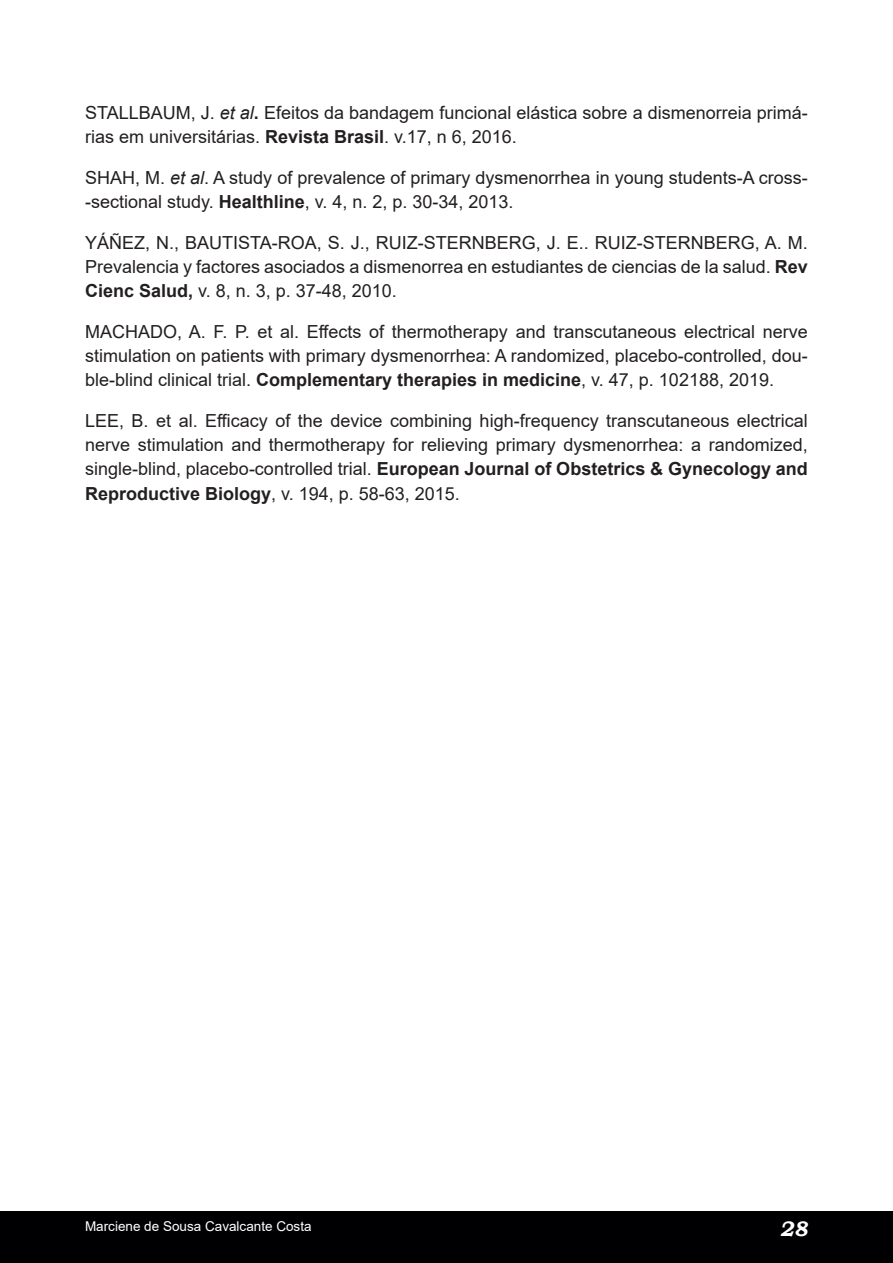
<style>
.page{position:relative;width:893px;height:1263px;background:#fff}
.page>*{position:absolute;margin:0;border:0;box-sizing:border-box;transform-origin:0 0}
.t1{font:italic 700 21px "Bookman Old Style";color:#fff}
.REFERÊNCIAS{font:18px/24px "Arial";color:#231f20;text-align:justify}
.t2{font:13.5px "Arial";color:#fff}
.s1{font-style:italic}
.s2{font-weight:700}
</style>
<div class="page">
<div style="left:0;top:1212px;width:893px;height:51px;background:#000002"></div>
<p class="REFERÊNCIAS" style="left:85px;top:101px;width:724px">STALLBAUM, J. <span class="s1">et al</span><span class="s2">.</span> Efeitos da bandagem funcional elástica sobre a dismenorreia primá&shy;rias em universitárias. <span class="s2">Revista Brasil</span>. v.17, n 6, 2016.</p>
<p class="REFERÊNCIAS" style="left:85px;top:166px;width:724px">SHAH, M. <span class="s1">et al</span>. A study of prevalence of primary dysmenorrhea in young students-A cross--sectional study. <span class="s2">Healthline</span>, v. 4, n. 2, p. 30-34, 2013.</p>
<p class="REFERÊNCIAS" style="left:85px;top:231px;width:724px">YÁÑEZ, N., BAUTISTA-ROA, S. J., RUIZ-STERNBERG, J. E.. RUIZ-STERNBERG, A. M.<br>Prevalencia y factores asociados a dismenorrea en estudiantes de ciencias de la salud. <span class="s2">Rev Cienc Salud,</span> v. 8, n. 3, p. 37-48, 2010.</p>
<p class="REFERÊNCIAS" style="left:85px;top:320px;width:724px">MACHADO, A. F. P. et al. Effects of thermotherapy and transcutaneous electrical nerve stimulation on patients with primary dysmenorrhea: A randomized, placebo-controlled, dou&shy;ble-blind clinical trial. <span class="s2">Complementary therapies in medicine</span>, v. 47, p. 102188, 2019.</p>
<p class="REFERÊNCIAS" style="left:85px;top:409px;width:724px">LEE, B. et al. Efficacy of the device combining high-frequency transcutaneous electrical nerve stimulation and thermotherapy for relieving primary dysmenorrhea: a randomized, single-blind, placebo-controlled trial. <span class="s2">European Journal of Obstetrics &amp; Gynecology and Reproductive Biology</span>, v. 194, p. 58-63, 2015.</p>
<p class="t2" style="left:85px;top:1217px;width:228px">Marciene de Sousa Cavalcante Costa</p>
<p class="t1" style="left:779px;top:1213px;width:30px">28</p>
</div>
